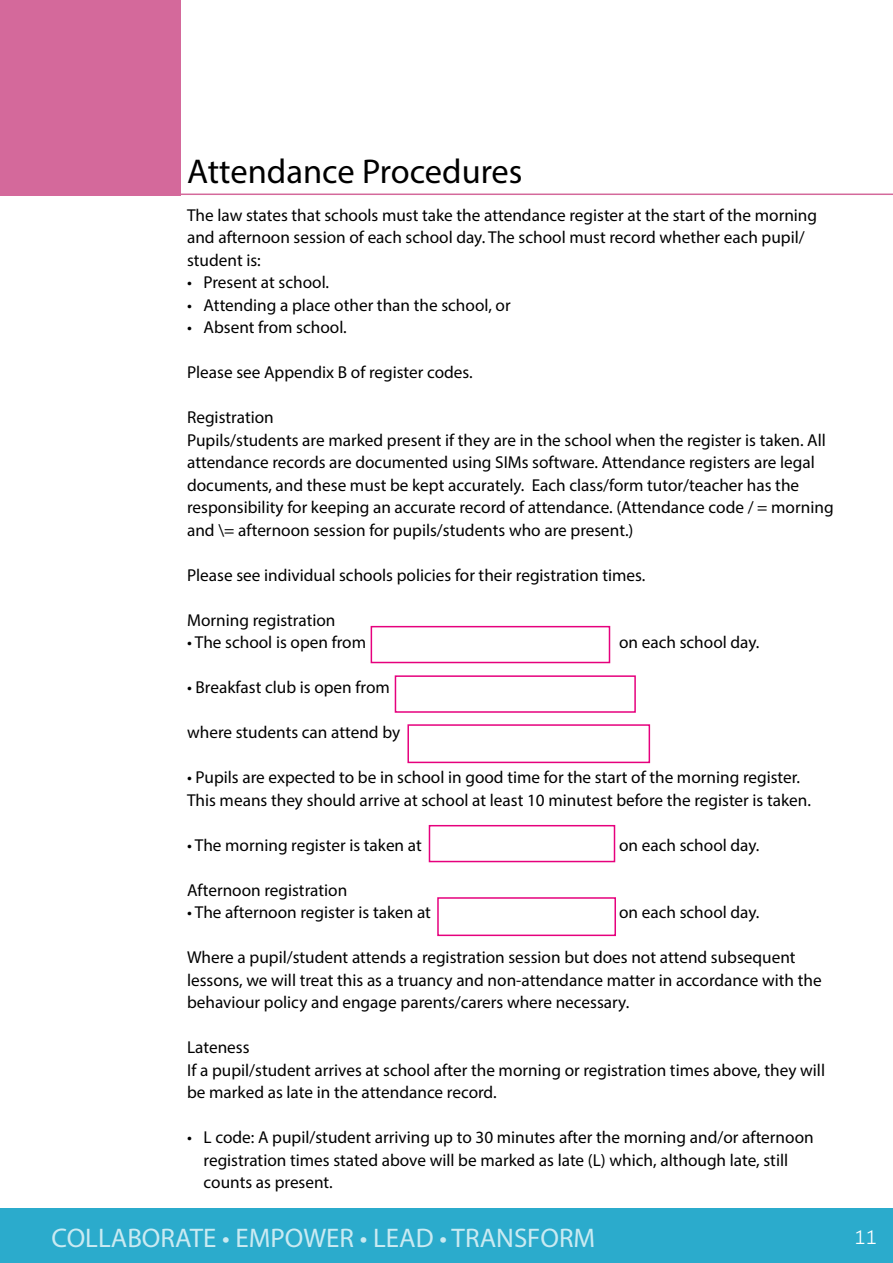
<style>
.page{position:relative;width:893px;height:1263px;background:#fff}
.page>*{position:absolute;margin:0;border:0;box-sizing:border-box;transform-origin:0 0}
.t1{font:34.5px "Myriad Pro";color:#000}
.t2{font:27px "Myriad Pro";color:#caeaf2}
.t3{font:300 19.5px "Aller";color:#fff}
.t4{font:17.25px/22.5px "Myriad Pro";color:#000}
</style>
<div class="page">
<div style="left:0;top:1209px;width:893px;height:54px;background:#2babcc"></div>
<hr style="left:181px;top:194px;width:712px;height:1px;background:#d4699b">
<div style="left:0;top:0;width:180px;height:196px;background:#d4699b"></div>
<div style="left:371px;top:626px;width:239px;height:37px;background:#fff;border:2px solid #e6007d"></div>
<div style="left:395px;top:675px;width:241px;height:38px;border:2px solid #e6007d"></div>
<div style="left:407px;top:724px;width:243px;height:39px;border:2px solid #e6007d"></div>
<div style="left:429px;top:825px;width:186px;height:37px;border:2px solid #e6007d"></div>
<div style="left:437px;top:897px;width:179px;height:39px;border:2px solid #e6007d"></div>
<h1 class="t1" style="left:187px;top:150px;width:337px">Attendance Procedures</h1>
<p class="t4" style="left:187px;top:203px;width:632px">The law states that schools must take the attendance register at the start of the morning and afternoon session of each school day. The school must record whether each pupil/ student is:</p>
<p class="t4" style="left:187px;top:271px;width:144px">• Present at school.</p>
<p class="t4" style="left:187px;top:293px;width:325px">• Attending a place other than the school, or</p>
<p class="t4" style="left:187px;top:316px;width:161px">• Absent from school.</p>
<p class="t4" style="left:187px;top:361px;width:287px">Please see Appendix B of register codes.</p>
<p class="t4" style="left:187px;top:406px;width:648px">Registration<br>Pupils/students are marked present if they are in the school when the register is taken. All attendance records are documented using SIMs software. Attendance registers are legal documents, and these must be kept accurately. Each class/form tutor/teacher has the responsibility for keeping an accurate record of attendance. (Attendance code / = morning and \= afternoon session for pupils/students who are present.)</p>
<p class="t4" style="left:187px;top:563px;width:460px">Please see individual schools policies for their registration times.</p>
<p class="t4" style="left:187px;top:608px;width:150px">Morning registration</p>
<p class="t4" style="left:187px;top:631px;width:180px">• The school is open from</p>
<p class="t4" style="left:619px;top:631px;width:142px">on each school day.</p>
<p class="t4" style="left:187px;top:676px;width:204px">• Breakfast club is open from</p>
<p class="t4" style="left:187px;top:721px;width:215px">where students can attend by</p>
<p class="t4" style="left:187px;top:766px;width:625px">• Pupils are expected to be in school in good time for the start of the morning register.<br>This means they should arrive at school at least 10 minutest before the register is taken.</p>
<p class="t4" style="left:187px;top:833px;width:236px">• The morning register is taken at</p>
<p class="t4" style="left:619px;top:833px;width:142px">on each school day.</p>
<p class="t4" style="left:187px;top:878px;width:162px">Afternoon registration</p>
<p class="t4" style="left:187px;top:901px;width:245px">• The afternoon register is taken at</p>
<p class="t4" style="left:619px;top:901px;width:142px">on each school day.</p>
<p class="t4" style="left:187px;top:946px;width:636px">Where a pupil/student attends a registration session but does not attend subsequent lessons, we will treat this as a truancy and non-attendance matter in accordance with the behaviour policy and engage parents/carers where necessary.</p>
<p class="t4" style="left:187px;top:1036px;width:639px">Lateness<br>If a pupil/student arrives at school after the morning or registration times above, they will be marked as late in the attendance record.</p>
<p class="t4" style="left:204px;top:1126px;width:612px;text-indent:-17px">• L code: A pupil/student arriving up to 30 minutes after the morning and/or afternoon registration times stated above will be marked as late (L) which, although late, still counts as present.</p>
<h2 class="t2" style="left:52px;top:1221px;width:545px">COLLABORATE • EMPOWER • LEAD • TRANSFORM</h2>
<p class="t3" style="left:854px;top:1224px;width:24px">11</p>
</div>
